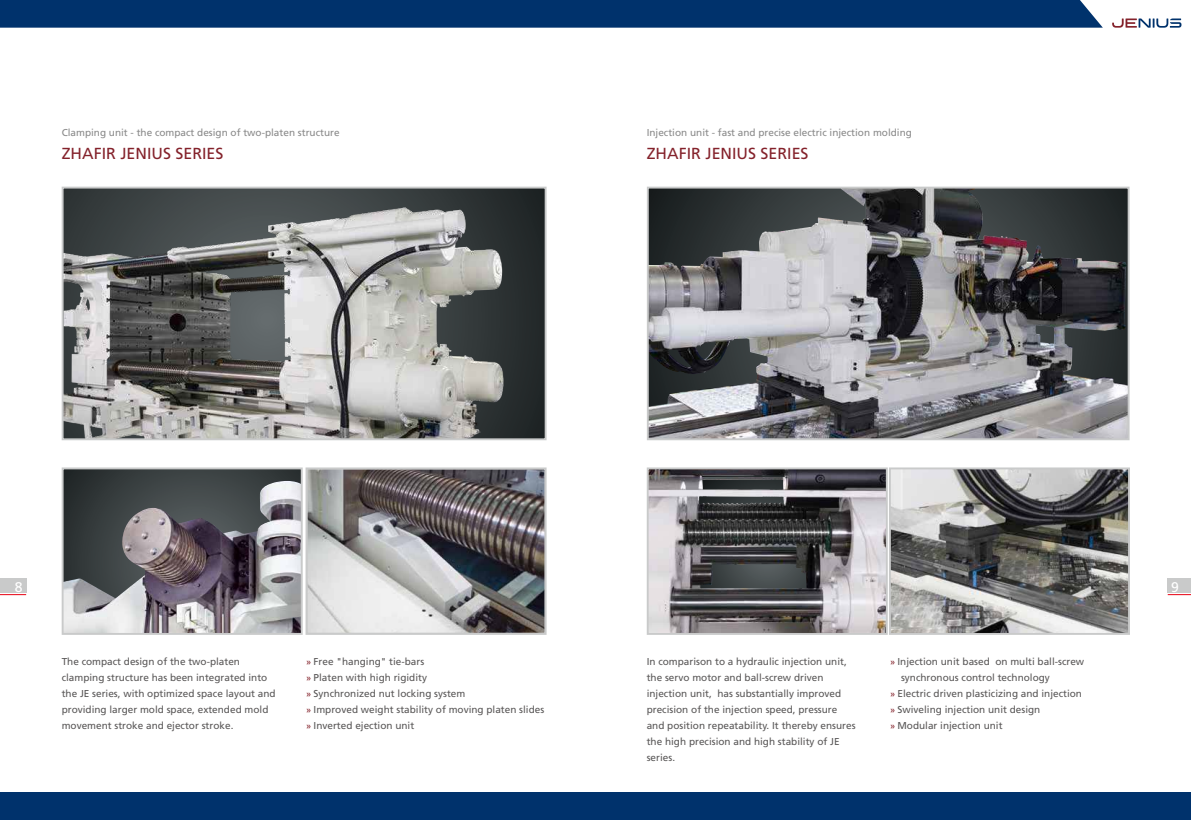
<style>
.page{position:relative;width:1191px;height:820px;background:#fff}
.page>*{position:absolute;margin:0;border:0;box-sizing:border-box;transform-origin:0 0}
.t1{font:16px "Frutiger";color:#84222b}
.t2{font:14px "Frutiger";color:#fff}
.t3{font:10px/16px "Frutiger";color:#595757}
.t4{font:10px "Frutiger";color:#898989}
.s1{font-size:9px;color:#84222b}
</style>
<div class="page">
<svg style="left:1112px;top:18px;width:69px;height:10px"></svg>
<div style="left:0;top:0;width:1102px;height:28px;background:#00326c"></div>
<div style="left:0;top:792px;width:1191px;height:27px;background:#00326c"></div>
<img style="left:65px;top:189px;width:478px;height:248px">
<div style="left:62px;top:186px;width:484px;height:254px;border:2px solid #c9caca"></div>
<img style="left:308px;top:470px;width:235px;height:161px">
<div style="left:305px;top:467px;width:241px;height:167px;border:2px solid #c9caca"></div>
<svg style="left:65px;top:470px;width:235px;height:10px;background:#333a3b"></svg>
<img style="left:65px;top:480px;width:235px;height:151px">
<div style="left:62px;top:467px;width:241px;height:167px;border:2px solid #c9caca"></div>
<div style="left:1167px;top:578px;width:24px;height:14px;background:#c9caca"></div>
<div style="left:0;top:578px;width:26px;height:14px;background:#c9caca"></div>
<svg style="left:1167px;top:594px;width:24px;height:1px"></svg>
<svg style="left:0;top:594px;width:26px;height:1px"></svg>
<img style="left:650px;top:470px;width:234px;height:161px">
<div style="left:647px;top:467px;width:240px;height:167px;border:2px solid #c9caca"></div>
<img style="left:892px;top:470px;width:235px;height:161px">
<div style="left:889px;top:467px;width:241px;height:167px;border:2px solid #c9caca"></div>
<img style="left:650px;top:189px;width:476px;height:248px">
<div style="left:647px;top:186px;width:482px;height:254px;border:2px solid #c9caca"></div>
<p class="t4" style="left:62px;top:127px;width:279px">Clamping unit - the compact design of two-platen structure</p>
<p class="t4" style="left:647px;top:127px;width:267px">Injection unit - fast and precise electric injection molding</p>
<h1 class="t1" style="left:62px;top:144px;width:163px">ZHAFIR JENIUS SERIES</h1>
<h1 class="t1" style="left:647px;top:144px;width:163px">ZHAFIR JENIUS SERIES</h1>
<h2 class="t2" style="left:15px;top:579px;width:9px">8</h2>
<h2 class="t2" style="left:1171px;top:579px;width:9px">9</h2>
<p class="t3" style="left:62px;top:653px;width:215px">The compact design of the two-platen clamping structure has been integrated into the JE series, with optimized space layout and providing larger mold space, extended mold movement stroke and ejector stroke.</p>
<p class="t3" style="left:890px;top:653px;width:196px"><span class="s1">»</span> Injection unit based on multi ball-screw</p>
<p class="t3" style="left:306px;top:653px;width:240px"><span class="s1">»</span> Free "hanging" tie-bars<br><span class="s1">»</span> Platen with high rigidity<br><span class="s1">»</span> Synchronized nut locking system<br><span class="s1">»</span> Improved weight stability of moving platen slides <span class="s1">»</span> Inverted ejection unit</p>
<p class="t3" style="left:647px;top:653px;width:210px">In comparison to a hydraulic injection unit, the servo motor and ball-screw driven injection unit, has substantially improved precision of the injection speed, pressure and position repeatability. It thereby ensures the high precision and high stability of JE series.</p>
<p class="t3" style="left:901px;top:669px;width:150px">synchronous control technology</p>
<p class="t3" style="left:890px;top:685px;width:193px"><span class="s1">»</span> Electric driven plasticizing and injection</p>
<p class="t3" style="left:890px;top:701px;width:152px"><span class="s1">»</span> Swiveling injection unit design</p>
<p class="t3" style="left:890px;top:717px;width:114px"><span class="s1">»</span> Modular injection unit</p>
</div>
